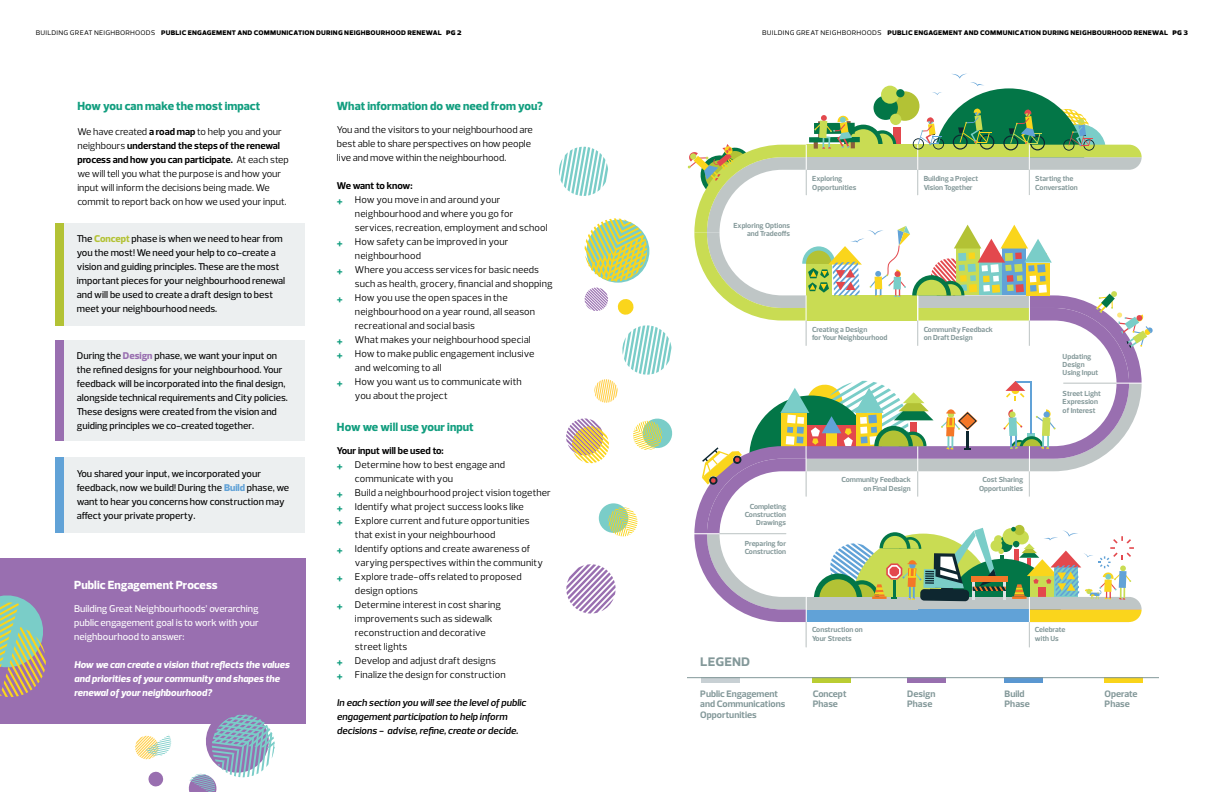
<style>
.page{position:relative;width:1224px;height:792px;background:#fff}
.page>*{position:absolute;margin:0;border:0;box-sizing:border-box;transform-origin:0 0}
.t1{font:700 14.8px "Prelo";color:#839899}
.t2{font:800 12px "Prelo";color:#129e7f}
.t3{font:800 12px "Prelo";color:#fff}
.t4{font:10px/14px "Prelo";letter-spacing:.01em;color:#000}
.t5{font:500 10px/14px "Prelo";color:#000}
.t6{font:500 10px/14px "Prelo";letter-spacing:-.055em;color:#000}
.t7{font:italic 600 10px/14px "Prelo";color:#000}
.t8{font:italic 800 10px/14px "Prelo";color:#fff}
.t9{font:500 10px/14px "Prelo";color:#fff;text-align:justify}
.t10{font:700 10px "Prelo";color:#000}
.t11{font:700 10px "Prelo";letter-spacing:-.02em;color:#000}
.t12{font:700 9.5px/10.6px "Prelo";color:#839899}
.t13{font:800 8px "Prelo";letter-spacing:.02em;color:#000}
.t14{font:8px "Prelo";letter-spacing:.02em;color:#000}
.t15{font:700 7.5px/8.3px "Prelo";color:#85999a}
.s1{font-weight:900}
.s2{font-weight:900;font-size:6.8px}
.s3{font-weight:700}
.s4{font-weight:800;color:#b3c235}
.s5{font-weight:800;color:#996fb0}
.s6{font-weight:800;color:#61a2d7}
.s7{font-weight:700;font-size:12px;color:#129e7f}
</style>
<div class="page">
<div style="left:62px;top:223px;width:243px;height:102px;background:#eceff0"></div>
<div style="left:62px;top:341px;width:243px;height:100px;background:#eceff0"></div>
<div style="left:62px;top:457px;width:243px;height:76px;background:#eceff0"></div>
<svg style="left:688px;top:74px;width:465px;height:574px"></svg>
<div style="left:701px;top:678px;width:38px;height:5px;background:#c8d0d4"></div>
<div style="left:813px;top:678px;width:38px;height:5px;background:#bacd32"></div>
<div style="left:907px;top:678px;width:38px;height:5px;background:#986faf"></div>
<div style="left:1005px;top:678px;width:38px;height:5px;background:#5a97d1"></div>
<div style="left:1105px;top:678px;width:38px;height:5px;background:#f9d41b"></div>
<hr style="left:688px;top:678px;width:470px;height:1px;background:#839899">
<div style="left:0;top:558px;width:306px;height:165px;background:#996fb0"></div>
<svg style="left:586px;top:220px;width:64px;height:63px"></svg>
<svg style="left:585px;top:218px;width:62px;height:63px"></svg>
<svg style="left:617px;top:299px;width:17px;height:16px"></svg>
<svg style="left:585px;top:288px;width:23px;height:23px"></svg>
<svg style="left:559px;top:147px;width:49px;height:49px"></svg>
<svg style="left:633px;top:418px;width:40px;height:32px"></svg>
<svg style="left:594px;top:325px;width:77px;height:78px"></svg>
<svg style="left:566px;top:418px;width:43px;height:45px"></svg>
<svg style="left:135px;top:735px;width:36px;height:24px"></svg>
<svg style="left:148px;top:771px;width:16px;height:16px"></svg>
<svg style="left:187px;top:714px;width:88px;height:78px"></svg>
<svg style="left:566px;top:564px;width:50px;height:50px"></svg>
<div style="left:599px;top:503px;width:29px;height:30px;background:#7acdc8;border-radius:50%"></div>
<svg style="left:608px;top:507px;width:29px;height:29px"></svg>
<svg style="left:0;top:595px;width:46px;height:102px"></svg>
<div style="left:55px;top:223px;width:8px;height:102px;background:#b3c235"></div>
<div style="left:55px;top:341px;width:8px;height:100px;background:#996fb0"></div>
<div style="left:55px;top:457px;width:8px;height:76px;background:#61a2d7"></div>
<p class="t14" style="left:36px;top:27px;width:121px">building great neighborhoods</p>
<p class="t13" style="left:161px;top:27px;width:302px">public engagement and communication during neighbourhood renewal <span class="s1">pg</span> <span class="s2">2</span></p>
<p class="t14" style="left:762px;top:27px;width:121px">building great neighborhoods</p>
<p class="t13" style="left:888px;top:27px;width:302px">public engagement and communication during neighbourhood renewal <span class="s1">pg</span> <span class="s2">3</span></p>
<p class="t2" style="left:77px;top:98px;width:185px">How you can make the most impact</p>
<p class="t4" style="left:77px;top:124px;width:213px">We have created <span class="s3">a road map</span> to help you and your neighbours <span class="s3">understand the steps of the renewal process and how you can participate.</span> At each step we will tell you what the purpose is and how your input will inform the decisions being made. We commit to report back on how we used your input.</p>
<p class="t5" style="left:77px;top:231px;width:210px">The <span class="s4">Concept</span> phase is when we need to hear from you the most! We need your help to co-create a vision and guiding principles. These are the most important pieces for your neighbourhood renewal and will be used to create a draft design to best meet your neighbourhood needs.</p>
<p class="t5" style="left:77px;top:349px;width:212px">During the <span class="s5">Design</span> phase, we want your input on the refined designs for your neighbourhood. Your feedback will be incorporated into the final design, alongside technical requirements and City policies.<br>These designs were created from the vision and guiding principles we co-created together.</p>
<p class="t6" style="left:77px;top:467px;width:214px">You shared your input, we incorporated your feedback, now we build! During the <span class="s6">Build</span> phase, we want to hear you concerns how construction may affect your private property.</p>
<p class="t3" style="left:74px;top:578px;width:145px">Public Engagement Process</p>
<p class="t9" style="left:74px;top:602px;width:186px">Building Great Neighbourhoods’ overarching public engagement goal is to work with your neighbourhood to answer:</p>
<p class="t8" style="left:74px;top:658px;width:217px">How we can create a vision that reflects the values and priorities of your community and shapes the renewal of your neighbourhood?</p>
<p class="t2" style="left:337px;top:98px;width:208px">What information do we need from you?</p>
<p class="t4" style="left:337px;top:122px;width:197px">You and the visitors to your neighbourhood are best able to share perspectives on how people live and move within the neighbourhood.</p>
<p class="t11" style="left:337px;top:179px;width:77px">We want to know:</p>
<p class="t4" style="left:337px;top:192px;width:165px"><span class="s7">+</span> How you move in and around your</p>
<p class="t4" style="left:355px;top:206px;width:160px">neighbourhood and where you go for</p>
<p class="t4" style="left:355px;top:220px;width:194px">services, recreation, employment and school</p>
<p class="t4" style="left:337px;top:234px;width:173px"><span class="s7">+</span> How safety can be improved in your</p>
<p class="t4" style="left:355px;top:248px;width:68px">neighbourhood</p>
<p class="t4" style="left:337px;top:262px;width:204px"><span class="s7">+</span> Where you access services for basic needs</p>
<p class="t4" style="left:355px;top:276px;width:199px">such as health, grocery, financial and shopping</p>
<p class="t4" style="left:337px;top:290px;width:172px"><span class="s7">+</span> How you use the open spaces in the</p>
<p class="t4" style="left:355px;top:304px;width:182px">neighbourhood on a year round, all season</p>
<p class="t4" style="left:355px;top:318px;width:121px">recreational and social basis</p>
<p class="t4" style="left:337px;top:332px;width:195px"><span class="s7">+</span> What makes your neighbourhood special</p>
<p class="t4" style="left:337px;top:346px;width:199px"><span class="s7">+</span> How to make public engagement inclusive</p>
<p class="t4" style="left:355px;top:360px;width:88px">and welcoming to all</p>
<p class="t4" style="left:337px;top:374px;width:186px"><span class="s7">+</span> How you want us to communicate with</p>
<p class="t4" style="left:355px;top:388px;width:94px">you about the project</p>
<p class="t2" style="left:337px;top:419px;width:138px">How we will use your input</p>
<p class="t10" style="left:337px;top:444px;width:108px">Your input will be used to:</p>
<p class="t4" style="left:337px;top:457px;width:170px"><span class="s7">+</span> Determine how to best engage and</p>
<p class="t4" style="left:355px;top:471px;width:100px">communicate with you</p>
<p class="t4" style="left:337px;top:485px;width:216px"><span class="s7">+</span> Build a neighbourhood project vision together</p>
<p class="t4" style="left:337px;top:499px;width:188px"><span class="s7">+</span> Identify what project success looks like</p>
<p class="t4" style="left:337px;top:513px;width:194px"><span class="s7">+</span> Explore current and future opportunities</p>
<p class="t4" style="left:355px;top:527px;width:142px">that exist in your neighbourhood</p>
<p class="t4" style="left:337px;top:541px;width:195px"><span class="s7">+</span> Identify options and create awareness of</p>
<p class="t4" style="left:355px;top:555px;width:190px">varying perspectives within the community</p>
<p class="t4" style="left:337px;top:569px;width:186px"><span class="s7">+</span> Explore trade-offs related to proposed</p>
<p class="t4" style="left:355px;top:583px;width:64px">design options</p>
<p class="t4" style="left:337px;top:597px;width:166px"><span class="s7">+</span> Determine interest in cost sharing</p>
<p class="t4" style="left:355px;top:611px;width:139px">improvements such as sidewalk</p>
<p class="t4" style="left:355px;top:625px;width:132px">reconstruction and decorative</p>
<p class="t4" style="left:355px;top:639px;width:54px">street lights</p>
<p class="t4" style="left:337px;top:653px;width:160px"><span class="s7">+</span> Develop and adjust draft designs</p>
<p class="t4" style="left:337px;top:667px;width:170px"><span class="s7">+</span> Finalize the design for construction</p>
<p class="t7" style="left:337px;top:695px;width:191px">In each section you will see the level of public engagement participation to help inform decisions - advise, refine, create or decide.</p>
<p class="t15" style="left:733px;top:221px;width:58px;text-align:right">Exploring Options and Tradeoffs</p>
<p class="t15" style="left:812px;top:175px;width:46px">Exploring<br>Opportunities</p>
<p class="t15" style="left:924px;top:175px;width:56px">Building a Project<br>Vision Together</p>
<p class="t15" style="left:1035px;top:175px;width:44px">Starting the<br>Conversation</p>
<p class="t15" style="left:812px;top:325px;width:77px">Creating a Design<br>for Your Neighbourhood</p>
<p class="t15" style="left:924px;top:325px;width:71px">Community Feedback on Draft Design</p>
<p class="t15" style="left:745px;top:502px;width:43px;text-align:right">Completing<br>Construction<br>Drawings</p>
<p class="t15" style="left:745px;top:539px;width:43px">Preparing for<br>Construction</p>
<p class="t15" style="left:842px;top:476px;width:71px;text-align:right">Community Feedback on Final Design</p>
<p class="t15" style="left:979px;top:476px;width:46px;text-align:center">Cost Sharing<br>Opportunities</p>
<p class="t15" style="left:1063px;top:352px;width:37px">Updating<br>Design<br>Using Input</p>
<p class="t15" style="left:1063px;top:389px;width:40px">Street Light<br>Expression of Interest</p>
<p class="t15" style="left:812px;top:626px;width:52px">Construction on<br>Your Streets</p>
<p class="t15" style="left:1035px;top:626px;width:32px">Celebrate with Us</p>
<h1 class="t1" style="left:700px;top:652px;width:51px">LEGEND</h1>
<p class="t12" style="left:700px;top:688px;width:86px">Public Engagement and Communications<br>Opportunities</p>
<p class="t12" style="left:813px;top:688px;width:35px">Concept<br>Phase</p>
<p class="t12" style="left:907px;top:688px;width:30px">Design<br>Phase</p>
<p class="t12" style="left:1005px;top:688px;width:27px">Build<br>Phase</p>
<p class="t12" style="left:1105px;top:688px;width:34px">Operate<br>Phase</p>
</div>
